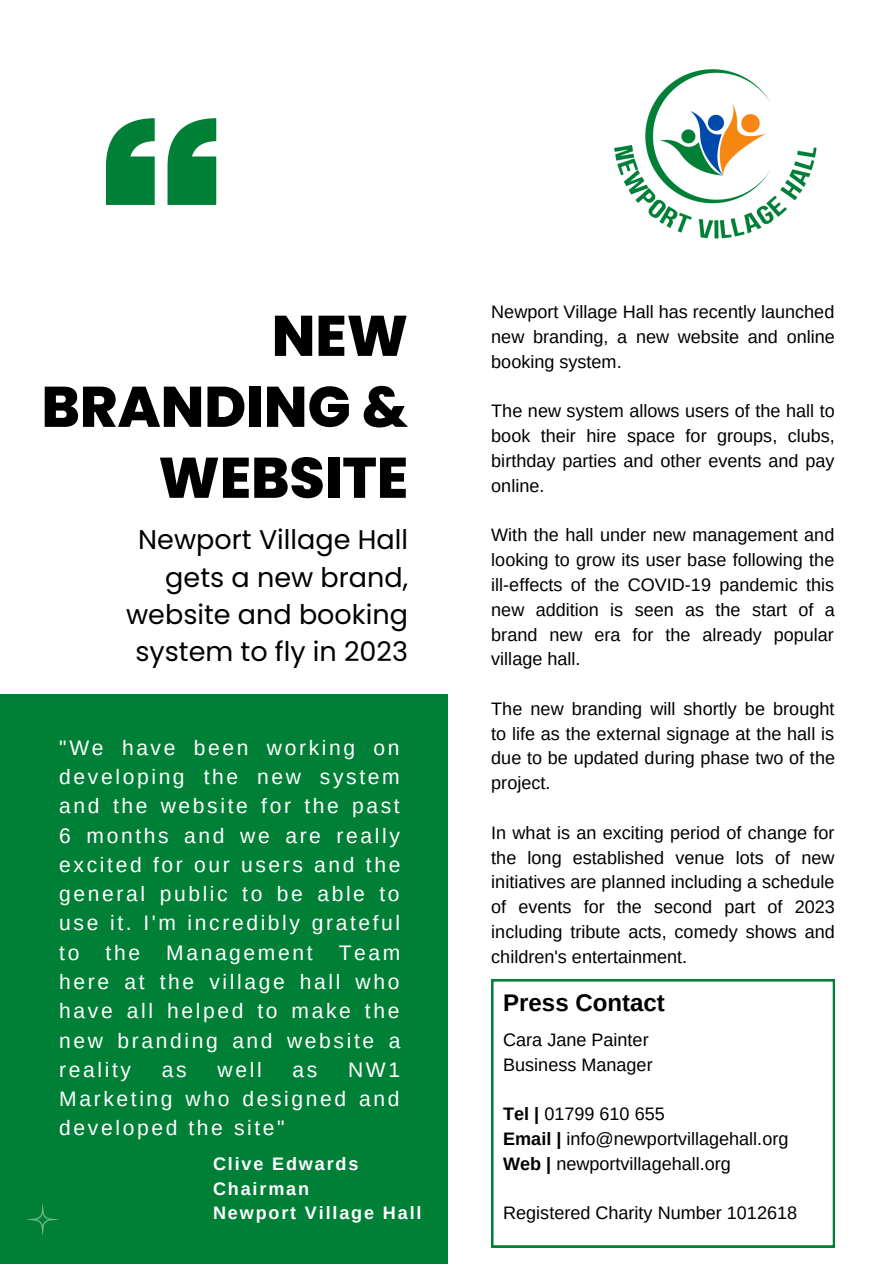
<style>
.page{position:relative;width:894px;height:1264px;background:#fff}
.page>*{position:absolute;margin:0;border:0;box-sizing:border-box;transform-origin:0 0}
.t1{font:800 57px/70.9px "Poppins";color:#000;text-align:right}
.t2{font:27px/37.2px "Poppins";color:#000;text-align:right}
.t3{font:700 24px "Arimo";color:#000}
.t4{font:21px/29.2px "Arimo";letter-spacing:.125em;color:#fff;text-align:justify}
.t5{font:18px/24.8px "Arimo";color:#000;text-align:justify}
.t6{font:700 18px/24.8px "Arimo";letter-spacing:.105em;color:#fff}
.s1{font-weight:700}
</style>
<div class="page">
<img style="left:614px;top:69px;width:203px;height:170px">
<div style="left:0;top:694px;width:447px;height:569px;background:#008037"></div>
<svg style="left:106px;top:118px;width:110px;height:87px"></svg>
<svg style="left:26px;top:1203px;width:33px;height:33px"></svg>
<svg style="left:491px;top:979px;width:343px;height:268px"></svg>
<h1 class="t1" style="left:41px;top:300px;width:368px">NEW<br>BRANDING &amp;<br>WEBSITE</h1>
<h2 class="t2" style="left:126px;top:521px;width:283px">Newport Village Hall gets a new brand, website and booking system to fly in 2023</h2>
<p class="t4" style="left:59px;top:732px;width:342px">"We have been working on developing the new system and the website for the past 6 months and we are really excited for our users and the general public to be able to use it. I'm incredibly grateful to the Management Team here at the village hall who have all helped to make the new branding and website a reality</p>
<p class="t4" style="left:162px;top:1054px;width:26px">as</p>
<p class="t4" style="left:217px;top:1054px;width:46px">well</p>
<p class="t4" style="left:292px;top:1054px;width:26px">as</p>
<p class="t4" style="left:59px;top:1054px;width:342px;text-indent:289px">NW1<br>Marketing who designed and developed the site"</p>
<p class="t6" style="left:213px;top:1151px;width:210px">Clive Edwards<br>Chairman<br>Newport Village Hall</p>
<p class="t5" style="left:491px;top:300px;width:345px">Newport Village Hall has recently launched new branding, a new website and online booking system.</p>
<p class="t5" style="left:491px;top:399px;width:345px">The new system allows users of the hall to book their hire space for groups, clubs, birthday parties and other events and pay online.</p>
<p class="t5" style="left:491px;top:523px;width:345px">With the hall under new management and looking to grow its user base following the ill-effects of the COVID-19 pandemic this new addition is seen as the start of a brand new era for the already popular village hall.</p>
<p class="t5" style="left:491px;top:696px;width:345px">The new branding will shortly be brought to life as the external signage at the hall is due to be updated during phase two of the project.</p>
<p class="t5" style="left:491px;top:820px;width:345px">In what is an exciting period of change for the long established venue lots of new initiatives are planned including a schedule of events for the second part of 2023 including tribute acts, comedy shows and children's entertainment.</p>
<h3 class="t3" style="left:503px;top:988px;width:163px">Press Contact</h3>
<p class="t5" style="left:503px;top:1027px;width:151px">Cara Jane Painter<br>Business Manager</p>
<p class="t5" style="left:503px;top:1101px;width:286px;text-align:left"><span class="s1">Tel |</span> 01799 610 655<br><span class="s1">Email |</span> info@newportvillagehall.org<br><span class="s1">Web |</span> newportvillagehall.org</p>
<p class="t5" style="left:503px;top:1200px;width:295px">Registered Charity Number 1012618</p>
</div>
